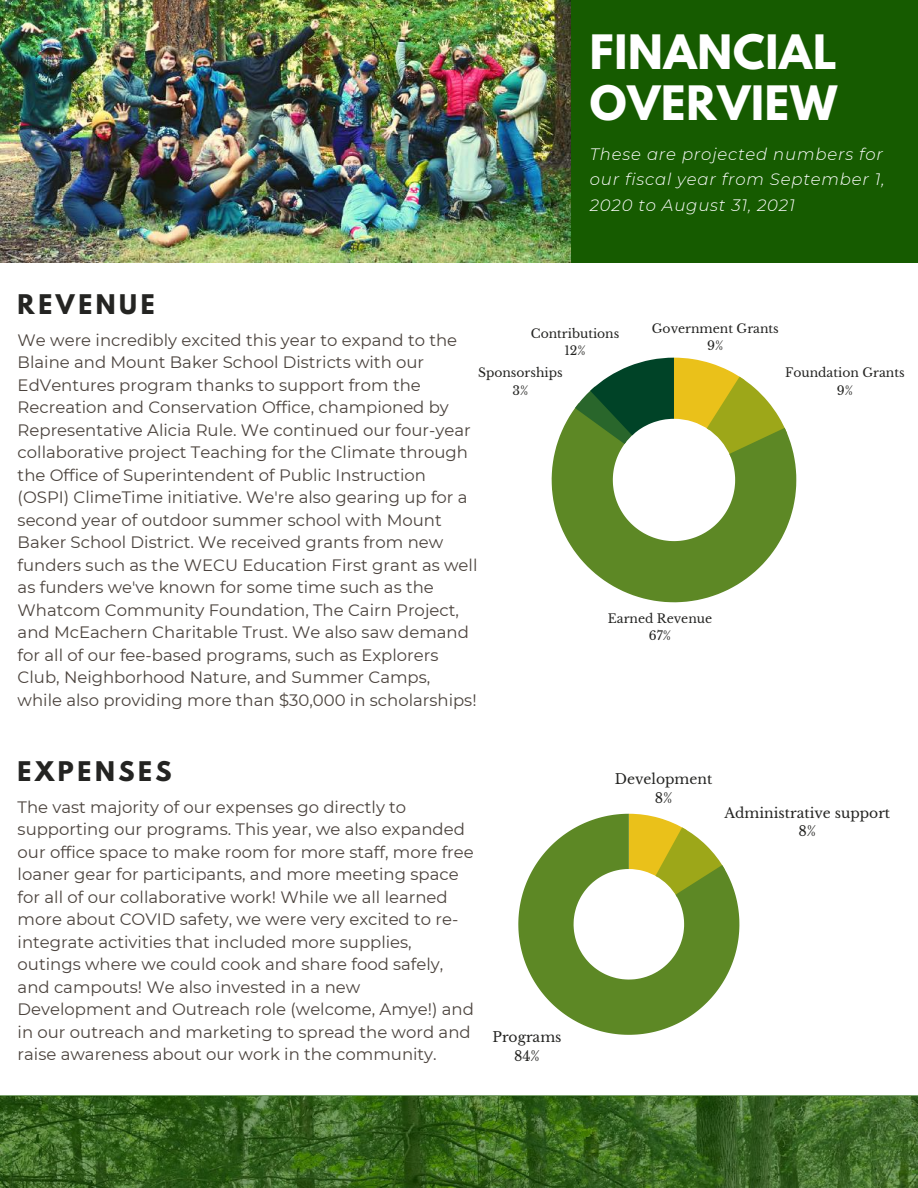
<style>
.page{position:relative;width:918px;height:1188px;background:#fff}
.page>*{position:absolute;margin:0;border:0;box-sizing:border-box;transform-origin:0 0}
.t1{font:700 42px/50.7px "League Spartan";letter-spacing:.02em;color:#fff}
.t2{font:700 24px "League Spartan";letter-spacing:.15em;color:#242422}
.t3{font:16.5px/22.5px "Montserrat";color:#4b433d}
.t4{font:italic 300 16.5px/25.8px "Montserrat";letter-spacing:.05em;color:#fff;text-align:justify}
.t5{font:13.95px/18.9px "Libre Baskerville";color:#242422;text-align:center}
.t6{font:12.3px/17.2px "Libre Baskerville";color:#242422;text-align:center}
</style>
<div class="page">
<img style="left:0;top:0;width:571px;height:262px">
<div style="left:571px;top:0;width:347px;height:262px;background:#165b00"></div>
<svg style="left:518px;top:814px;width:221px;height:221px;fill:#5d8825"></svg>
<svg style="left:629px;top:814px;width:96px;height:83px"></svg>
<svg style="left:552px;top:408px;width:244px;height:194px;fill:#5d8825"></svg>
<svg style="left:575px;top:358px;width:212px;height:99px"></svg>
<svg style="left:0;top:1096px;width:918px;height:92px"></svg>
<h2 class="t2" style="left:18px;top:292px;width:139px">REVENUE</h2>
<h1 class="t1" style="left:590px;top:32px;width:249px">FINANCIAL<br>OVERVIEW</h1>
<p class="t4" style="left:590px;top:141px;width:296px">These are projected numbers for our fiscal year from September 1, 2020 to August 31, 2021</p>
<p class="t6" style="left:531px;top:325px;width:90px">Contributions<br>12%</p>
<p class="t6" style="left:652px;top:320px;width:128px">Government Grants<br>9%</p>
<p class="t3" style="left:18px;top:329px;width:461px">We were incredibly excited this year to expand to the Blaine and Mount Baker School Districts with our EdVentures program thanks to support from the Recreation and Conservation Office, championed by Representative Alicia Rule. We continued our four-year collaborative project Teaching for the Climate through the Office of Superintendent of Public Instruction (OSPI) ClimeTime initiative. We're also gearing up for a second year of outdoor summer school with Mount Baker School District. We received grants from new funders such as the WECU Education First grant as well as funders we've known for some time such as the Whatcom Community Foundation, The Cairn Project, and McEachern Charitable Trust. We also saw demand for all of our fee-based programs, such as Explorers Club, Neighborhood Nature, and Summer Camps, while also providing more than $30,000 in scholarships!</p>
<p class="t6" style="left:478px;top:364px;width:86px">Sponsorships<br>3%</p>
<p class="t6" style="left:785px;top:364px;width:121px">Foundation Grants<br>9%</p>
<p class="t6" style="left:608px;top:610px;width:106px">Earned Revenue<br>67%</p>
<h2 class="t2" style="left:18px;top:759px;width:156px">EXPENSES</h2>
<p class="t3" style="left:18px;top:796px;width:458px">The vast majority of our expenses go directly to supporting our programs. This year, we also expanded our office space to make room for more staff, more free loaner gear for participants, and more meeting space for all of our collaborative work! While we all learned more about COVID safety, we were very excited to re&shy;integrate activities that included more supplies, outings where we could cook and share food safely, and campouts! We also invested in a new Development and Outreach role (welcome, Amye!) and in our outreach and marketing to spread the word and raise awareness about our work in the community.</p>
<p class="t5" style="left:492px;top:1027px;width:71px">Programs<br>84%</p>
<p class="t5" style="left:615px;top:770px;width:99px">Development<br>8%</p>
<p class="t5" style="left:725px;top:803px;width:167px">Administrative support<br>8%</p>
</div>
